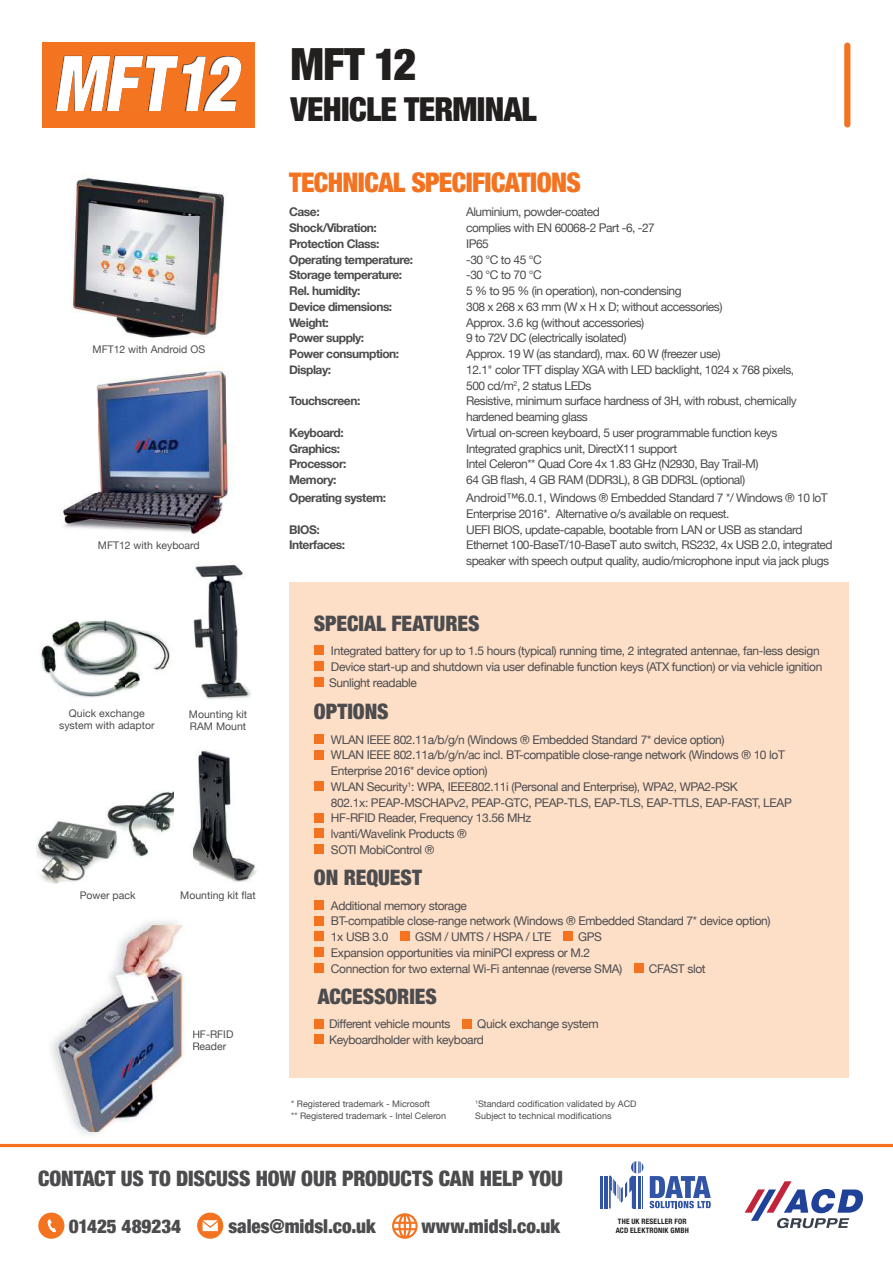
<style>
.page{position:relative;width:893px;height:1263px;background:#fff}
.page>*{position:absolute;margin:0;border:0;box-sizing:border-box;transform-origin:0 0}
.t1{font:900 condensed 44.4px "Helvetica Neue";color:#221f1f}
.t2{font:900 condensed 33px "Helvetica Neue";letter-spacing:-.02em;color:#221f1f}
.t3{font:900 condensed 27px "Helvetica Neue";letter-spacing:-.025em;color:#f37320}
.t4{font:900 condensed 21.3px "Helvetica Neue";letter-spacing:-.005em;color:#4c4c4e}
.t5{font:900 condensed 19.2px "Helvetica Neue";color:#4c4c4e}
.t6{font:12px/15.8px "Helvetica Neue";letter-spacing:-.04em;color:#4c4c4e}
.t7{font:700 12px "Helvetica Neue";letter-spacing:-.04em;color:#4c4c4e}
.t8{font:10.5px/12px "Helvetica Neue";color:#4c4c4e}
.t9{font:9px/12px "Helvetica Neue";color:#4c4c4e}
.t10{font:700 condensed 7.5px/9px "Helvetica Neue";letter-spacing:.025em;color:#221f1f;text-align:center}
</style>
<div class="page">
<svg style="left:745px;top:1181px;width:118px;height:47px"></svg>
<svg style="left:38px;top:1212px;width:26px;height:27px"></svg>
<svg style="left:392px;top:1213px;width:26px;height:26px"></svg>
<hr style="left:604px;top:1176px;width:1px;height:32px;background:#3154a5">
<hr style="left:602px;top:1176px;width:1px;height:32px;background:#3154a5">
<hr style="left:605px;top:1176px;width:3px;height:32px;background:#3154a5">
<hr style="left:600px;top:1176px;width:1px;height:32px;background:#3154a5">
<svg style="left:609px;top:1161px;width:34px;height:47px"></svg>
<svg style="left:650px;top:1176px;width:61px;height:32px"></svg>
<svg style="left:197px;top:1212px;width:26px;height:27px"></svg>
<hr style="left:0;top:1144px;width:893px;height:3px;background:#f37320">
<div style="left:844px;top:46px;width:6px;height:78px;background:#f37320"></div>
<img style="left:71px;top:176px;width:154px;height:162px">
<img style="left:62px;top:367px;width:172px;height:168px">
<img style="left:193px;top:564px;width:58px;height:135px">
<img style="left:40px;top:620px;width:132px;height:78px">
<img style="left:36px;top:790px;width:138px;height:94px">
<img style="left:192px;top:750px;width:65px;height:132px">
<img style="left:80px;top:921px;width:104px;height:214px">
<img style="left:51px;top:926px;width:135px;height:205px">
<svg style="left:193px;top:1030px;width:5px;height:20px"></svg>
<div style="left:289px;top:583px;width:560px;height:495px;background:#fddec7"></div>
<div style="left:314px;top:646px;width:9px;height:9px;background:#f37320"></div>
<div style="left:314px;top:661px;width:9px;height:10px;background:#f37320"></div>
<div style="left:314px;top:677px;width:9px;height:10px;background:#f37320"></div>
<div style="left:314px;top:734px;width:9px;height:10px;background:#f37320"></div>
<div style="left:314px;top:750px;width:9px;height:9px;background:#f37320"></div>
<div style="left:314px;top:781px;width:9px;height:10px;background:#f37320"></div>
<div style="left:314px;top:813px;width:9px;height:9px;background:#f37320"></div>
<div style="left:314px;top:829px;width:9px;height:9px;background:#f37320"></div>
<div style="left:314px;top:844px;width:9px;height:10px;background:#f37320"></div>
<div style="left:314px;top:900px;width:9px;height:10px;background:#f37320"></div>
<div style="left:314px;top:916px;width:9px;height:9px;background:#f37320"></div>
<div style="left:314px;top:932px;width:9px;height:9px;background:#f37320"></div>
<div style="left:400px;top:932px;width:10px;height:9px;background:#f37320"></div>
<div style="left:563px;top:932px;width:9px;height:9px;background:#f37320"></div>
<div style="left:314px;top:947px;width:9px;height:10px;background:#f37320"></div>
<div style="left:314px;top:963px;width:9px;height:10px;background:#f37320"></div>
<div style="left:634px;top:963px;width:9px;height:10px;background:#f37320"></div>
<div style="left:314px;top:1019px;width:9px;height:9px;background:#f37320"></div>
<div style="left:462px;top:1019px;width:10px;height:9px;background:#f37320"></div>
<div style="left:314px;top:1035px;width:9px;height:9px;background:#f37320"></div>
<div style="left:43px;top:42px;width:212px;height:86px;background:#f37320"></div>
<img style="left:56px;top:56px;width:185px;height:55px">
<p class="t8" style="left:93px;top:344px;width:114px">MFT12 with Android OS</p>
<p class="t8" style="left:98px;top:540px;width:103px">MFT12 with keyboard</p>
<p class="t8" style="left:59px;top:708px;width:97px;text-align:center">Quick exchange system with adaptor</p>
<p class="t8" style="left:189px;top:709px;width:60px">Mounting kit<br>RAM Mount</p>
<p class="t8" style="left:80px;top:890px;width:57px">Power pack</p>
<p class="t8" style="left:180px;top:890px;width:77px">Mounting kit flat</p>
<p class="t8" style="left:192px;top:1029px;width:43px">HF-RFID<br>Reader</p>
<h1 class="t1" style="left:291px;top:48px;width:128px">MFT 12</h1>
<h2 class="t2" style="left:291px;top:97px;width:248px">VEHICLE TERMINAL</h2>
<h3 class="t3" style="left:289px;top:172px;width:293px">TECHNICAL SPECIFICATIONS</h3>
<p class="t7" style="left:289px;top:208px;width:32px">Case:</p>
<p class="t6" style="left:466px;top:205px;width:135px">Aluminium, powder-coated</p>
<p class="t7" style="left:289px;top:223px;width:89px">Shock/Vibration:</p>
<p class="t6" style="left:466px;top:221px;width:190px">complies with EN 60068-2 Part -6, -27</p>
<p class="t7" style="left:289px;top:239px;width:92px">Protection Class:</p>
<p class="t6" style="left:466px;top:236px;width:24px">IP65</p>
<p class="t7" style="left:289px;top:255px;width:125px">Operating temperature:</p>
<p class="t6" style="left:466px;top:252px;width:77px">-30 °C to 45 °C</p>
<p class="t7" style="left:289px;top:271px;width:115px">Storage temperature:</p>
<p class="t6" style="left:466px;top:268px;width:77px">-30 °C to 70 °C</p>
<p class="t7" style="left:289px;top:286px;width:73px">Rel. humidity:</p>
<p class="t6" style="left:466px;top:284px;width:217px">5 % to 95 % (in operation), non-condensing</p>
<p class="t7" style="left:289px;top:302px;width:105px">Device dimensions:</p>
<p class="t6" style="left:466px;top:299px;width:258px">308 x 268 x 63 mm (W x H x D; without accessories)</p>
<p class="t7" style="left:289px;top:318px;width:41px">Weight:</p>
<p class="t6" style="left:466px;top:315px;width:180px">Approx. 3.6 kg (without accessories)</p>
<p class="t7" style="left:289px;top:334px;width:77px">Power supply:</p>
<p class="t6" style="left:466px;top:331px;width:162px">9 to 72V DC (electrically isolated)</p>
<p class="t7" style="left:289px;top:349px;width:112px">Power consumption:</p>
<p class="t6" style="left:466px;top:347px;width:256px">Approx. 19 W (as standard), max. 60 W (freezer use)</p>
<p class="t7" style="left:289px;top:365px;width:43px">Display:</p>
<p class="t6" style="left:466px;top:362px;width:329px">12.1" color TFT display XGA with LED backlight, 1024 x 768 pixels,<br>500 cd/m<sup>2</sup>, 2 status LEDs</p>
<p class="t7" style="left:289px;top:397px;width:73px">Touchscreen:</p>
<p class="t6" style="left:466px;top:394px;width:332px">Resistive, minimum surface hardness of 3H, with robust, chemically hardened beaming glass</p>
<p class="t7" style="left:289px;top:428px;width:56px">Keyboard:</p>
<p class="t6" style="left:466px;top:425px;width:313px">Virtual on-screen keyboard, 5 user programmable function keys</p>
<p class="t7" style="left:289px;top:444px;width:53px">Graphics:</p>
<p class="t6" style="left:466px;top:441px;width:213px">Integrated graphics unit, DirectX11 support</p>
<p class="t7" style="left:289px;top:460px;width:59px">Processor:</p>
<p class="t6" style="left:466px;top:457px;width:294px">Intel Celeron** Quad Core 4x 1.83 GHz (N2930, Bay Trail-M)</p>
<p class="t7" style="left:289px;top:475px;width:49px">Memory:</p>
<p class="t6" style="left:466px;top:473px;width:280px">64 GB flash, 4 GB RAM (DDR3L), 8 GB DDR3L (optional)</p>
<p class="t7" style="left:289px;top:493px;width:98px">Operating system:</p>
<p class="t6" style="left:466px;top:491px;width:363px">Android™6.0.1, Windows ® Embedded Standard 7 */ Windows ® 10 loT<br>Enterprise 2016*. Alternative o/s available on request.</p>
<p class="t7" style="left:289px;top:525px;width:32px">BIOS:</p>
<p class="t6" style="left:466px;top:522px;width:338px">UEFI BIOS, update-capable, bootable from LAN or USB as standard</p>
<p class="t7" style="left:289px;top:540px;width:58px">Interfaces:</p>
<p class="t6" style="left:466px;top:538px;width:368px">Ethernet 100-BaseT/10-BaseT auto switch, RS232, 4x USB 2.0, integrated speaker with speech output quality, audio/microphone input via jack plugs</p>
<h3 class="t4" style="left:314px;top:615px;width:167px">SPECIAL FEATURES</h3>
<p class="t6" style="left:329px;top:644px;width:495px">Integrated battery for up to 1.5 hours (typical) running time, 2 integrated antennae, fan-less design<br>Device start-up and shutdown via user definable function keys (ATX function) or via vehicle ignition<br>Sunlight readable</p>
<h3 class="t4" style="left:314px;top:704px;width:76px">OPTIONS</h3>
<p class="t6" style="left:331px;top:732px;width:462px">WLAN IEEE 802.11a/b/g/n (Windows ® Embedded Standard 7* device option)<br>WLAN IEEE 802.11a/b/g/n/ac incl. BT-compatible close-range network (Windows ® 10 loT Enterprise 2016* device option)<br>WLAN Security<sup>1</sup>: WPA, IEEE802.11i (Personal and Enterprise), WPA2, WPA2-PSK<br>802.1x: PEAP-MSCHAPv2, PEAP-GTC, PEAP-TLS, EAP-TLS, EAP-TTLS, EAP-FAST, LEAP HF-RFID Reader, Frequency 13.56 MHz<br>lvanti/Wavelink Products ®<br>SOTI MobiControl ®</p>
<h3 class="t4" style="left:314px;top:870px;width:109px">ON REQUEST</h3>
<p class="t6" style="left:331px;top:898px;width:441px">Additional memory storage<br>BT-compatible close-range network (Windows ® Embedded Standard 7* device option)<br>1x USB 3.0</p>
<p class="t6" style="left:331px;top:930px;width:293px;text-indent:247px">GPS<br>Expansion opportunities via miniPCI express or M.2<br>Connection for two external Wi-Fi antennae (reverse SMA)</p>
<p class="t6" style="left:415px;top:930px;width:138px">GSM / UMTS / HSPA / LTE</p>
<p class="t6" style="left:649px;top:961px;width:58px">CFAST slot</p>
<h3 class="t4" style="left:318px;top:989px;width:121px">ACCESSORIES</h3>
<p class="t6" style="left:329px;top:1017px;width:123px">Different vehicle mounts</p>
<p class="t6" style="left:329px;top:1017px;width:271px;text-indent:148px">Quick exchange system<br>Keyboardholder with keyboard</p>
<p class="t9" style="left:291px;top:1098px;width:156px">* Registered trademark - Microsoft<br>** Registered trademark - Intel Celeron</p>
<p class="t9" style="left:475px;top:1098px;width:163px"><sup>1</sup>Standard codification validated by ACD<br>Subject to technical modifications</p>
<h3 class="t4" style="left:38px;top:1171px;width:526px">CONTACT US TO DISCUSS HOW OUR PRODUCTS CAN HELP YOU</h3>
<h3 class="t5" style="left:69px;top:1219px;width:114px">01425 489234</h3>
<h3 class="t5" style="left:228px;top:1219px;width:149px">sales@midsl.co.uk</h3>
<h3 class="t5" style="left:421px;top:1219px;width:140px">www.midsl.co.uk</h3>
<p class="t10" style="left:616px;top:1217px;width:75px">THE UK RESELLER FOR<br>ACD ELEKTRONIK GMBH</p>
</div>
